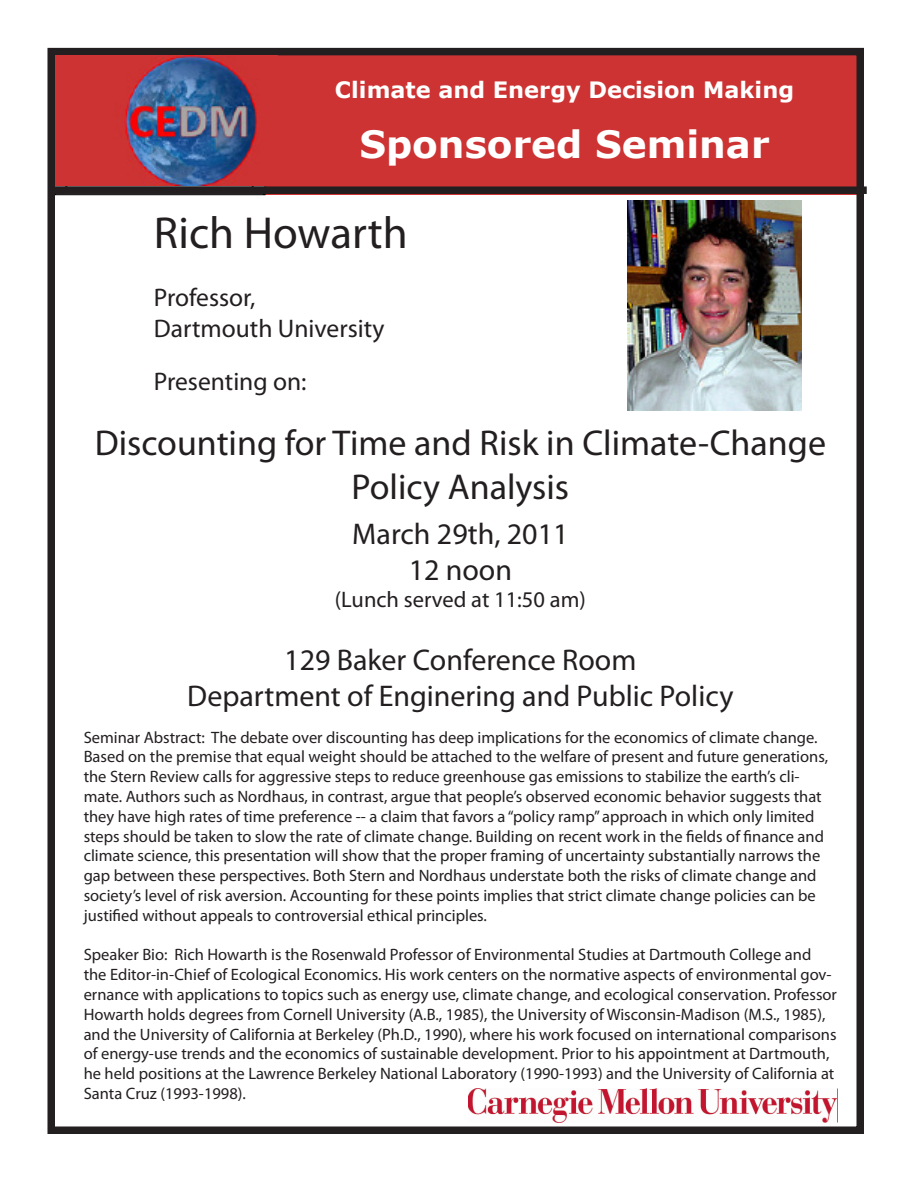
<style>
.page{position:relative;width:918px;height:1188px;background:#fff}
.page>*{position:absolute;margin:0;border:0;box-sizing:border-box;transform-origin:0 0}
.t1{font:45px "Myriad Pro";color:#231f20}
.t2{font:700 37.5px "Verdana";color:#fff}
.t3{font:36px/43.2px "Myriad Pro";color:#231f20;text-align:center}
.t4{font:30px "Myriad Pro";color:#231f20}
.t5{font:25.5px "Myriad Pro";color:#231f20}
.t6{font:700 22.5px "Verdana";color:#fff}
.t7{font:22.5px "Myriad Pro";color:#231f20}
.t8{font:16.5px/19.8px "Myriad Pro";color:#231f20}
</style>
<div class="page">
<div style="left:265px;top:54px;width:599px;height:141px;background:#cd3333"></div>
<div style="left:54px;top:186px;width:813px;height:8px;background:#231f20"></div>
<div style="left:47px;top:48px;width:817px;height:1086px;border:8px solid #231f20"></div>
<img style="left:55px;top:56px;width:222px;height:129px">
<img style="left:468px;top:1088px;width:369px;height:34px">
<img style="left:627px;top:200px;width:174px;height:210px">
<p class="t6" style="left:335px;top:75px;width:461px">Climate and Energy Decision Making</p>
<p class="t2" style="left:359px;top:120px;width:412px">Sponsored Seminar</p>
<p class="t1" style="left:154px;top:205px;width:255px">Rich Howarth</p>
<p class="t5" style="left:154px;top:282px;width:103px">Professor,</p>
<p class="t5" style="left:154px;top:312px;width:232px">Dartmouth University</p>
<p class="t5" style="left:154px;top:365px;width:154px">Presenting on:</p>
<p class="t3" style="left:95px;top:421px;width:733px">Discounting for Time and Risk in Climate-Change<br>Policy Analysis</p>
<p class="t4" style="left:352px;top:515px;width:218px">March 29th, 2011</p>
<p class="t4" style="left:409px;top:551px;width:105px">12 noon</p>
<p class="t7" style="left:335px;top:585px;width:252px">(Lunch served at 11:50 am)</p>
<p class="t4" style="left:284px;top:641px;width:354px">129 Baker Conference Room</p>
<p class="t4" style="left:187px;top:677px;width:548px">Department of Enginering and Public Policy</p>
<p class="t8" style="left:84px;top:727px;width:746px">Seminar Abstract: The debate over discounting has deep implications for the economics of climate change.<br>Based on the premise that equal weight should be attached to the welfare of present and future generations, the Stern Review calls for aggressive steps to reduce greenhouse gas emissions to stabilize the earth’s cli&shy;mate. Authors such as Nordhaus, in contrast, argue that people’s observed economic behavior suggests that they have high rates of time preference -- a claim that favors a “policy ramp” approach in which only limited steps should be taken to slow the rate of climate change. Building on recent work in the fields of finance and climate science, this presentation will show that the proper framing of uncertainty substantially narrows the gap between these perspectives. Both Stern and Nordhaus understate both the risks of climate change and society’s level of risk aversion. Accounting for these points implies that strict climate change policies can be justified without appeals to controversial ethical principles.</p>
<p class="t8" style="left:84px;top:945px;width:755px">Speaker Bio: Rich Howarth is the Rosenwald Professor of Environmental Studies at Dartmouth College and the Editor-in-Chief of Ecological Economics. His work centers on the normative aspects of environmental gov&shy;ernance with applications to topics such as energy use, climate change, and ecological conservation. Professor Howarth holds degrees from Cornell University (A.B., 1985), the University of Wisconsin-Madison (M.S., 1985), and the University of California at Berkeley (Ph.D., 1990), where his work focused on international comparisons of energy-use trends and the economics of sustainable development. Prior to his appointment at Dartmouth, he held positions at the Lawrence Berkeley National Laboratory (1990-1993) and the University of California at Santa Cruz (1993-1998).</p>
</div>
